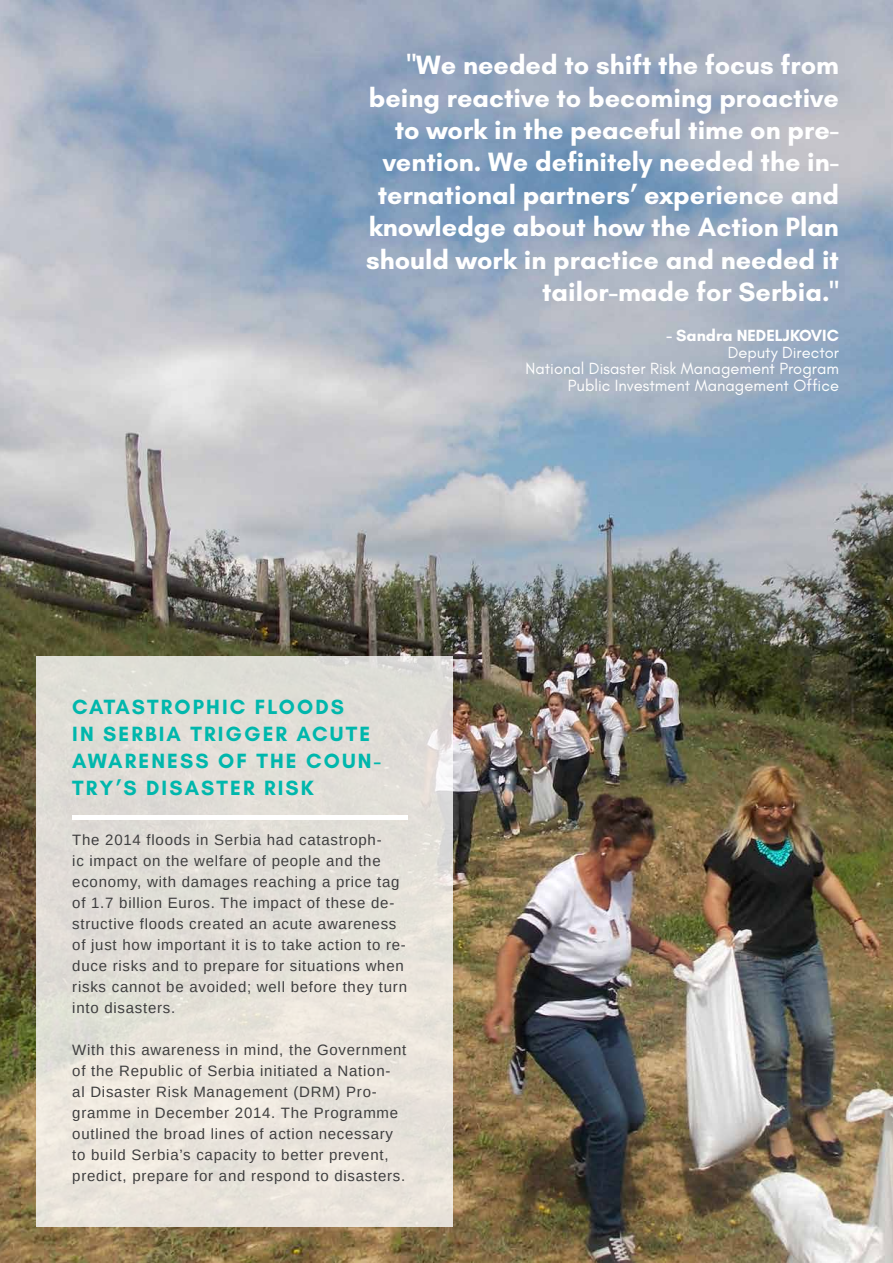
<style>
.page{position:relative;width:893px;height:1263px;background:#fff}
.page>*{position:absolute;margin:0;border:0;box-sizing:border-box;transform-origin:0 0}
.t1{font:700 27px/32.4px "Glacial Indifference";color:#fff;text-align:right}
.t2{font:700 21px/27px "Glacial Indifference";letter-spacing:.1em;color:#00b7ac}
.t3{font:16.5px "Glacial Indifference";color:#fff}
.t4{font:700 16.5px "Glacial Indifference";color:#fff}
.t5{font:15px/21px "Arimo";letter-spacing:.05em;color:#3e3e3f}
</style>
<div class="page">
<img style="left:0;top:1px;width:893px;height:1261px">
<div style="left:36px;top:656px;width:417px;height:571px;background:linear-gradient(to bottom,#dddcd6,#ece6dd)"></div>
<hr style="left:72px;top:815px;width:335px;height:4px;background:#fff">
<p class="t1" style="left:366px;top:49px;width:474px">"We needed to shift the focus from being reactive to becoming proactive to work in the peaceful time on pre&shy;vention. We definitely needed the in&shy;ternational partners’ experience and knowledge about how the Action Plan should work in practice and needed it tailor-made for Serbia."</p>
<p class="t4" style="left:666px;top:325px;width:174px">- Sandra NEDELJKOVIC</p>
<p class="t3" style="left:728px;top:343px;width:113px">Deputy Director</p>
<p class="t3" style="left:525px;top:359px;width:315px">National Disaster Risk Management Program</p>
<p class="t3" style="left:568px;top:376px;width:273px">Public Investment Management Office</p>
<p class="t2" style="left:72px;top:693px;width:310px">CATASTROPHIC FLOODS<br>IN SERBIA TRIGGER ACUTE<br>AWARENESS OF THE COUN-<br>TRY’S DISASTER RISK</p>
<p class="t5" style="left:72px;top:829px;width:336px">The 2014 floods in Serbia had catastroph-<br>ic impact on the welfare of people and the economy, with damages reaching a price tag of 1.7 billion Euros. The impact of these de&shy;structive floods created an acute awareness of just how important it is to take action to re&shy;duce risks and to prepare for situations when risks cannot be avoided; well before they turn into disasters.</p>
<p class="t5" style="left:72px;top:1039px;width:336px">With this awareness in mind, the Government of the Republic of Serbia initiated a Nation&shy;al Disaster Risk Management (DRM) Pro&shy;gramme in December 2014. The Programme outlined the broad lines of action necessary to build Serbia’s capacity to better prevent, predict, prepare for and respond to disasters.</p>
</div>
